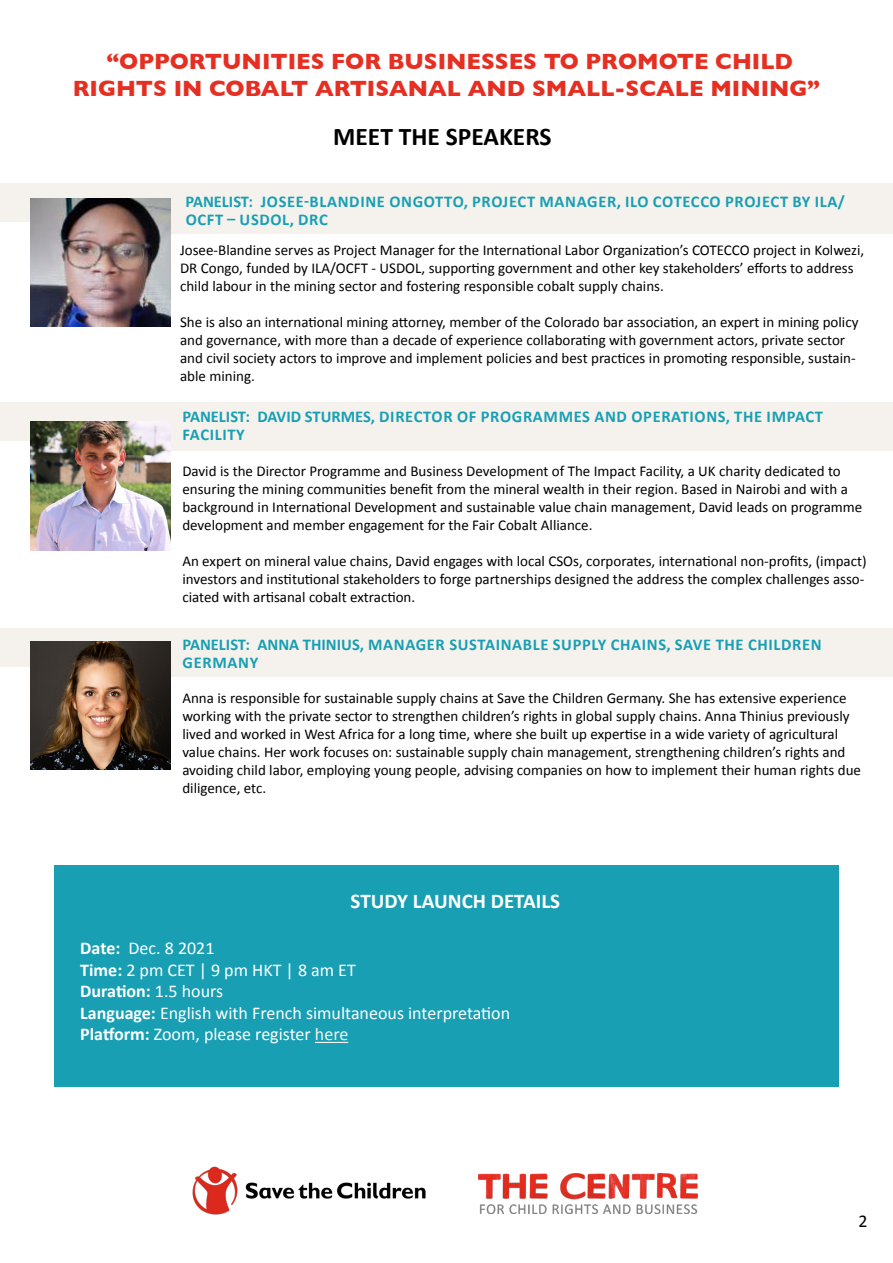
<style>
.page{position:relative;width:893px;height:1263px;background:#fff}
.page>*{position:absolute;margin:0;border:0;box-sizing:border-box;transform-origin:0 0}
.t1{font:700 25.5px "Calibri";color:#000}
.t2{font:700 22.5px/27px "Gill Sans";color:#e52f22;text-align:center}
.t3{font:700 21px "Calibri";color:#fff}
.t4{font:18px/21.6px "Calibri";color:#fff}
.t5{font:18px "Calibri";color:#000}
.t6{font:700 16.5px/18px "Calibri";letter-spacing:.04em;color:#189fb3}
.t7{font:15px/18px "Calibri";color:#000}
.s1{font-weight:700}
.s2{color:#f5f2ed}
</style>
<div class="page">
<div style="left:0;top:628px;width:892px;height:39px;background:#f5f2ed"></div>
<div style="left:152px;top:206px;width:740px;height:28px;background:#f5f2ed"></div>
<div style="left:152px;top:648px;width:740px;height:28px;background:#f5f2ed"></div>
<div style="left:0;top:183px;width:892px;height:39px;background:#f5f2ed"></div>
<img style="left:30px;top:198px;width:141px;height:128px">
<img style="left:30px;top:641px;width:141px;height:129px">
<div style="left:152px;top:422px;width:740px;height:28px;background:#f5f2ed"></div>
<div style="left:0;top:402px;width:892px;height:39px;background:#f5f2ed"></div>
<img style="left:30px;top:422px;width:141px;height:128px">
<div style="left:54px;top:866px;width:784px;height:222px;background:#189fb3"></div>
<hr style="left:315px;top:1042px;width:33px;height:1px;background:#f5f2ed">
<img style="left:192px;top:1166px;width:234px;height:49px">
<img style="left:478px;top:1173px;width:219px;height:41px">
<h2 class="t2" style="left:73px;top:48px;width:749px">“OPPORTUNITIES FOR BUSINESSES TO PROMOTE CHILD<br>RIGHTS IN COBALT ARTISANAL AND SMALL-SCALE MINING”</h2>
<h1 class="t1" style="left:333px;top:120px;width:220px">MEET THE SPEAKERS</h1>
<p class="t6" style="left:185px;top:193px;width:661px">PANELIST: JOSEE-BLANDINE ONGOTTO, PROJECT MANAGER, ILO COTECCO PROJECT BY ILA/<br>OCFT – USDOL, DRC</p>
<p class="t7" style="left:180px;top:241px;width:685px">Josee-Blandine serves as Project Manager for the International Labor Organization’s COTECCO project in Kolwezi,<br>DR Congo, funded by ILA/OCFT - USDOL, supporting government and other key stakeholders’ efforts to address child labour in the mining sector and fostering responsible cobalt supply chains.</p>
<p class="t7" style="left:180px;top:313px;width:680px">She is also an international mining attorney, member of the Colorado bar association, an expert in mining policy and governance, with more than a decade of experience collaborating with government actors, private sector and civil society actors to improve and implement policies and best practices in promoting responsible, sustain&shy;able mining.</p>
<p class="t6" style="left:182px;top:407px;width:642px">PANELIST: DAVID STURMES, DIRECTOR OF PROGRAMMES AND OPERATIONS, THE IMPACT<br>FACILITY</p>
<p class="t7" style="left:182px;top:462px;width:681px">David is the Director Programme and Business Development of The Impact Facility, a UK charity dedicated to ensuring the mining communities benefit from the mineral wealth in their region. Based in Nairobi and with a background in International Development and sustainable value chain management, David leads on programme development and member engagement for the Fair Cobalt Alliance.</p>
<p class="t7" style="left:182px;top:552px;width:685px">An expert on mineral value chains, David engages with local CSOs, corporates, international non-profits, (impact) investors and institutional stakeholders to forge partnerships designed the address the complex challenges asso&shy;ciated with artisanal cobalt extraction.</p>
<p class="t6" style="left:182px;top:635px;width:641px">PANELIST: ANNA THINIUS, MANAGER SUSTAINABLE SUPPLY CHAINS, SAVE THE CHILDREN<br>GERMANY</p>
<p class="t7" style="left:182px;top:689px;width:680px">Anna is responsible for sustainable supply chains at Save the Children Germany. She has extensive experience working with the private sector to strengthen children’s rights in global supply chains. Anna Thinius previously lived and worked in West Africa for a long time, where she built up expertise in a wide variety of agricultural value chains. Her work focuses on: sustainable supply chain management, strengthening children’s rights and avoiding child labor, employing young people, advising companies on how to implement their human rights due diligence, etc.</p>
<h3 class="t3" style="left:350px;top:888px;width:211px">STUDY LAUNCH DETAILS</h3>
<p class="t4" style="left:80px;top:937px;width:431px"><span class="s1">Date:</span> Dec. 8 2021<br><span class="s1">Time:</span> 2 pm CET | 9 pm HKT | 8 am ET<br><span class="s1">Duration:</span> 1.5 hours<br><span class="s1">Language:</span> English with French simultaneous interpretation<br><span class="s1">Platform:</span> Zoom, please register <span class="s2">here</span></p>
<p class="t5" style="left:858px;top:1210px;width:11px">2</p>
</div>
